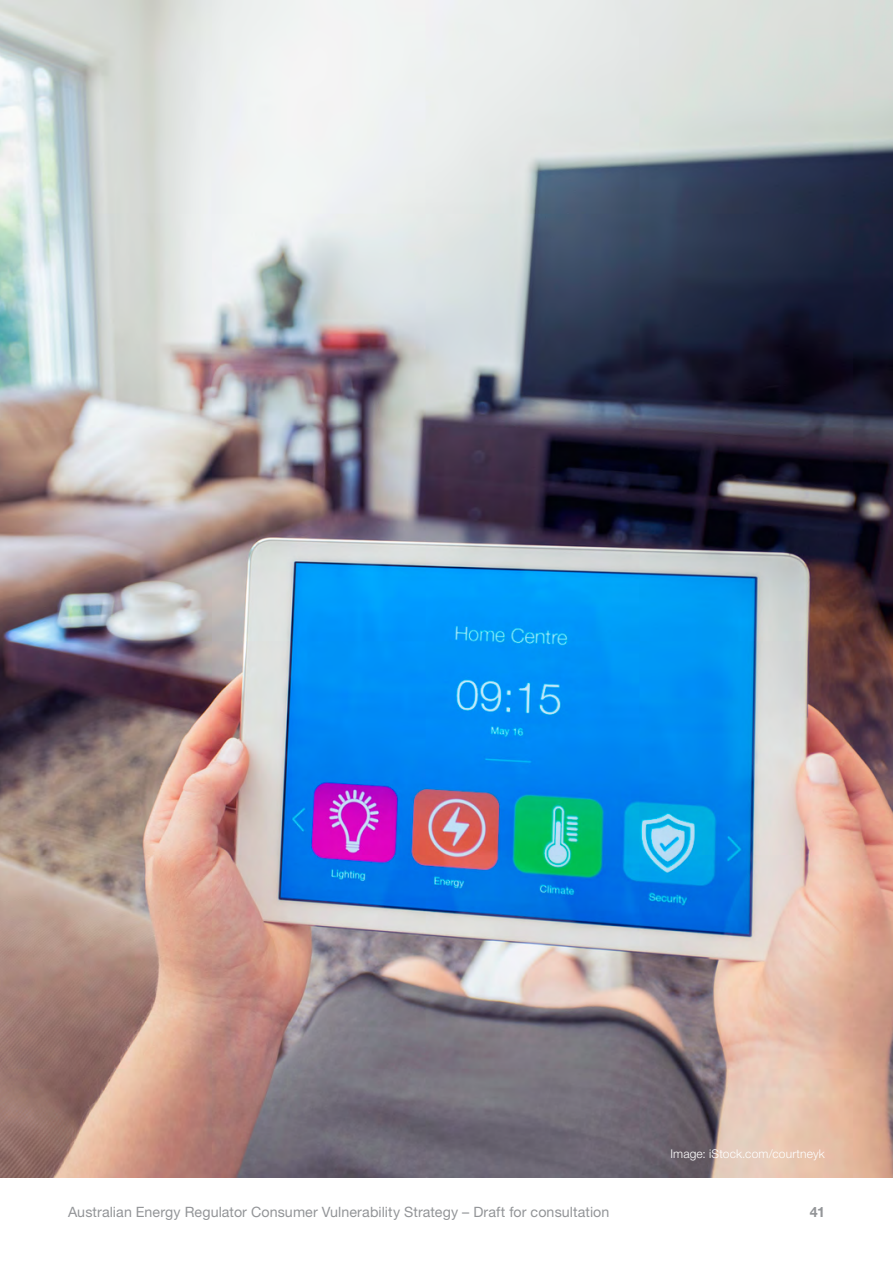
<style>
.page{position:relative;width:893px;height:1263px;background:#fff}
.page>*{position:absolute;margin:0;border:0;box-sizing:border-box;transform-origin:0 0}
.t1{font:14.25px "Helvetica Neue LT Std";letter-spacing:.005em;color:#939598}
.t2{font:700 14.25px "Helvetica Neue LT Std";color:#939598}
.t3{font:300 12px "Helvetica Neue LT Std";letter-spacing:.015em;color:#fff}
</style>
<div class="page">
<img style="left:0;top:0;width:893px;height:1178px">
<p class="t3" style="left:670px;top:1147px;width:156px">Image: iStock.com/courtneyk</p>
<p class="t1" style="left:68px;top:1203px;width:543px">Australian Energy Regulator Consumer Vulnerability Strategy – Draft for consultation</p>
<p class="t2" style="left:810px;top:1203px;width:17px">41</p>
</div>
